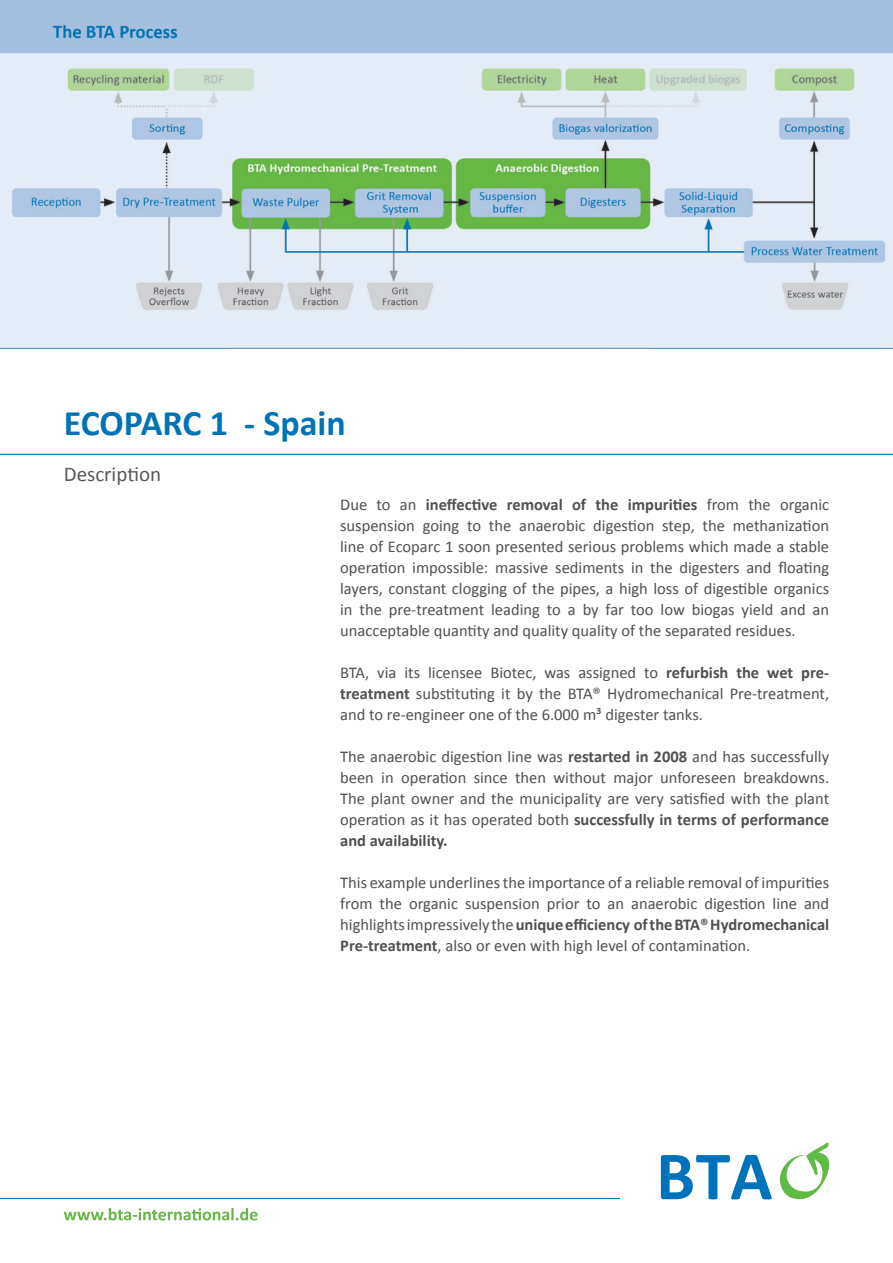
<style>
.page{position:relative;width:893px;height:1263px;background:#fff}
.page>*{position:absolute;margin:0;border:0;box-sizing:border-box;transform-origin:0 0}
.t1{font:700 36px "Calibri";color:#0073b4}
.t2{font:21px "Calibri";color:#57585a}
.t3{font:16.5px/21px "Calibri";color:#505052;text-align:justify}
.s1{font-weight:700}
</style>
<div class="page">
<img style="left:0;top:0;width:893px;height:349px">
<svg style="left:64px;top:1208px;width:193px;height:12px"></svg>
<hr style="left:0;top:454px;width:893px;height:1px;background:#0073b4">
<svg style="left:0;top:1199px;width:556px;height:1px"></svg>
<hr style="left:0;top:1198px;width:620px;height:1px;background:#0073b4">
<svg style="left:556px;top:1142px;width:274px;height:58px"></svg>
<h1 class="t1" style="left:64px;top:400px;width:283px">ECOPARC 1 - Spain</h1>
<p class="t2" style="left:64px;top:461px;width:99px">Description</p>
<p class="t3" style="left:340px;top:494px;width:490px">Due to an <span class="s1">ineffective removal of the impurities</span> from the organic suspension going to the anaerobic digestion step, the methanization line of Ecoparc 1 soon presented serious problems which made a stable operation impossible: massive sediments in the digesters and floating layers, constant clogging of the pipes, a high loss of digestible organics in the pre-treatment leading to a by far too low biogas yield and an unacceptable quantity and quality quality of the separated residues.</p>
<p class="t3" style="left:340px;top:662px;width:490px">BTA, via its licensee Biotec, was assigned to <span class="s1">refurbish the wet pre&shy;treatment</span> substituting it by the BTA® Hydromechanical Pre-treatment, and to re-engineer one of the 6.000 m³ digester tanks.</p>
<p class="t3" style="left:340px;top:746px;width:491px">The anaerobic digestion line was <span class="s1">restarted in 2008</span> and has successfully been in operation since then without major unforeseen breakdowns.<br>The plant owner and the municipality are very satisfied with the plant operation as it has operated both <span class="s1">successfully in terms of performance and availability.</span></p>
<p class="t3" style="left:340px;top:872px;width:491px">This example underlines the importance of a reliable removal of impurities from the organic suspension prior to an anaerobic digestion line and highlights impressively the <span class="s1">unique efficiency of the BTA® Hydromechanical Pre-treatment</span>, also or even with high level of contamination.</p>
</div>
